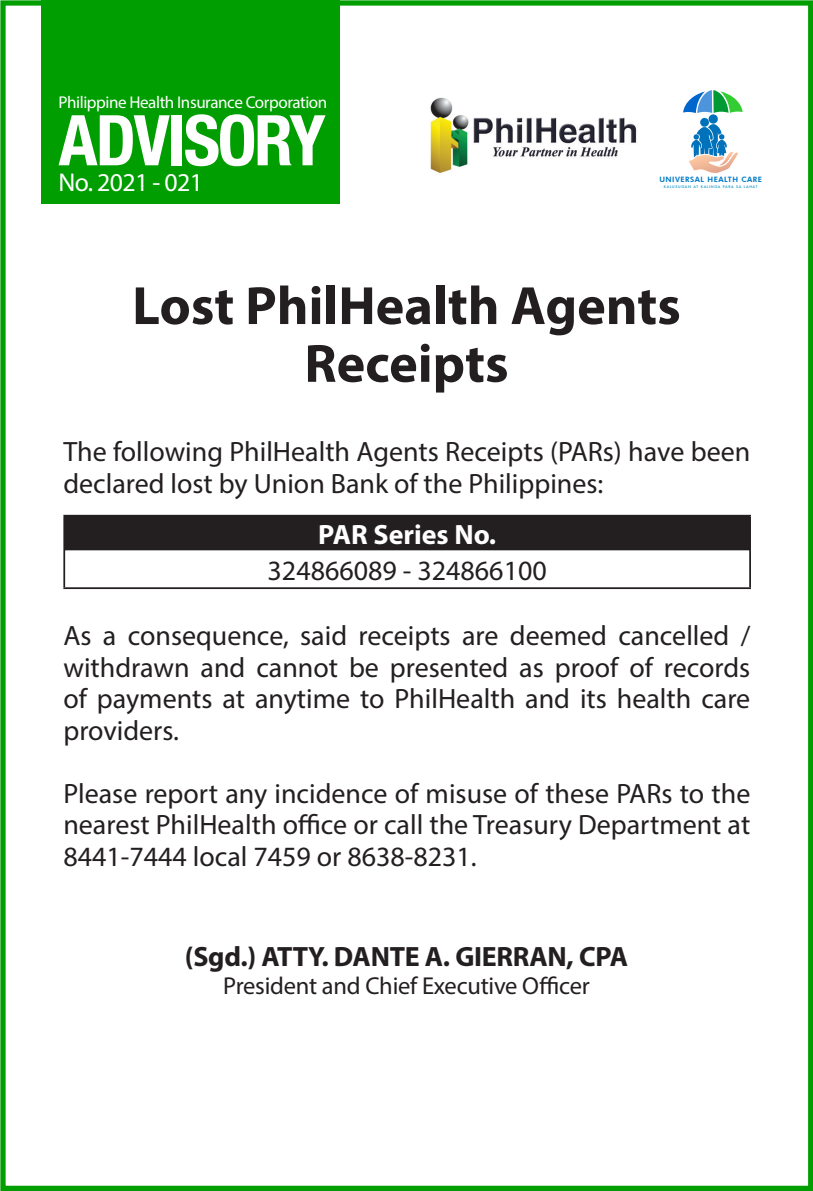
<style>
.page{position:relative;width:813px;height:1191px;background:#fff}
.page>*{position:absolute;margin:0;border:0;box-sizing:border-box;transform-origin:0 0}
.t1{font:700 condensed 70px "Helvetica Neue LT Com";letter-spacing:-.035em;color:#fff}
.t2{font:700 54.25px/57.8px "Myriad Pro";color:#231f20;text-align:center}
.Body_Text_2{font:28px/31.5px "Myriad Pro";color:#231f20;text-align:justify}
.t3{font:700 28px "Myriad Pro";letter-spacing:-.01em;color:#231f20}
.t4{font:700 28px "Myriad Pro";color:#fff}
.t5{font:25.72px "Myriad Pro";letter-spacing:-.025em;color:#fff}
.t6{font:24.5px "Myriad Pro";letter-spacing:-.01em;color:#231f20}
.t7{font:17.15px "Myriad Pro";letter-spacing:-.025em;color:#fff}
.t8{font:800 7.35px "Futura BT";letter-spacing:.065em;color:#0279c6}
.t9{font:500 3.5px "Futura";letter-spacing:.18em;color:#038fc6}
</style>
<div class="page">
<div style="left:42px;top:0;width:298px;height:204px;background:#009e00"></div>
<img style="left:430px;top:97px;width:207px;height:77px">
<svg style="left:683px;top:90px;width:59px;height:83px"></svg>
<div style="left:0;top:0;width:813px;height:1191px;border:5px solid #009e00"></div>
<div style="left:64px;top:516px;width:686px;height:35px;background:#231f20"></div>
<hr style="left:65px;top:550px;width:684px;height:1px;background:#fff">
<hr style="left:63px;top:515px;width:688px;height:1px;background:#231f20">
<hr style="left:63px;top:516px;width:2px;height:35px;background:#231f20">
<hr style="left:749px;top:516px;width:2px;height:35px;background:#231f20">
<hr style="left:63px;top:551px;width:2px;height:36px;background:#231f20">
<hr style="left:749px;top:551px;width:2px;height:36px;background:#231f20">
<hr style="left:63px;top:587px;width:688px;height:2px;background:#231f20">
<p class="t7" style="left:59px;top:92px;width:270px">Philippine Health Insurance Corporation</p>
<h1 class="t1" style="left:59px;top:98px;width:269px">ADVISORY</h1>
<p class="t5" style="left:59px;top:167px;width:146px">No. 2021 - 021</p>
<p class="t8" style="left:659px;top:175px;width:104px">UNIVERSAL HEALTH CARE</p>
<p class="t9" style="left:664px;top:184px;width:95px">KALUSUGAN AT KALINGA PARA SA LAHAT</p>
<p class="t2" style="left:132px;top:275px;width:550px">Lost PhilHealth Agents<br>Receipts</p>
<p class="Body_Text_2" style="left:63px;top:436px;width:688px">The following PhilHealth Agents Receipts (PARs) have been declared lost by Union Bank of the Philippines:</p>
<p class="t4" style="left:318px;top:516px;width:179px">PAR Series No.</p>
<p class="Body_Text_2" style="left:267px;top:554px;width:281px">324866089 - 324866100</p>
<p class="Body_Text_2" style="left:63px;top:619px;width:688px">As a consequence, said receipts are deemed cancelled / withdrawn and cannot be presented as proof of records of payments at anytime to PhilHealth and its health care providers.</p>
<p class="Body_Text_2" style="left:63px;top:777px;width:688px">Please report any incidence of misuse of these PARs to the nearest PhilHealth office or call the Treasury Department at 8441-7444 local 7459 or 8638-8231.</p>
<p class="t3" style="left:185px;top:938px;width:444px">(Sgd.) ATTY. DANTE A. GIERRAN, CPA</p>
<p class="t6" style="left:223px;top:971px;width:368px">President and Chief Executive Officer</p>
</div>
